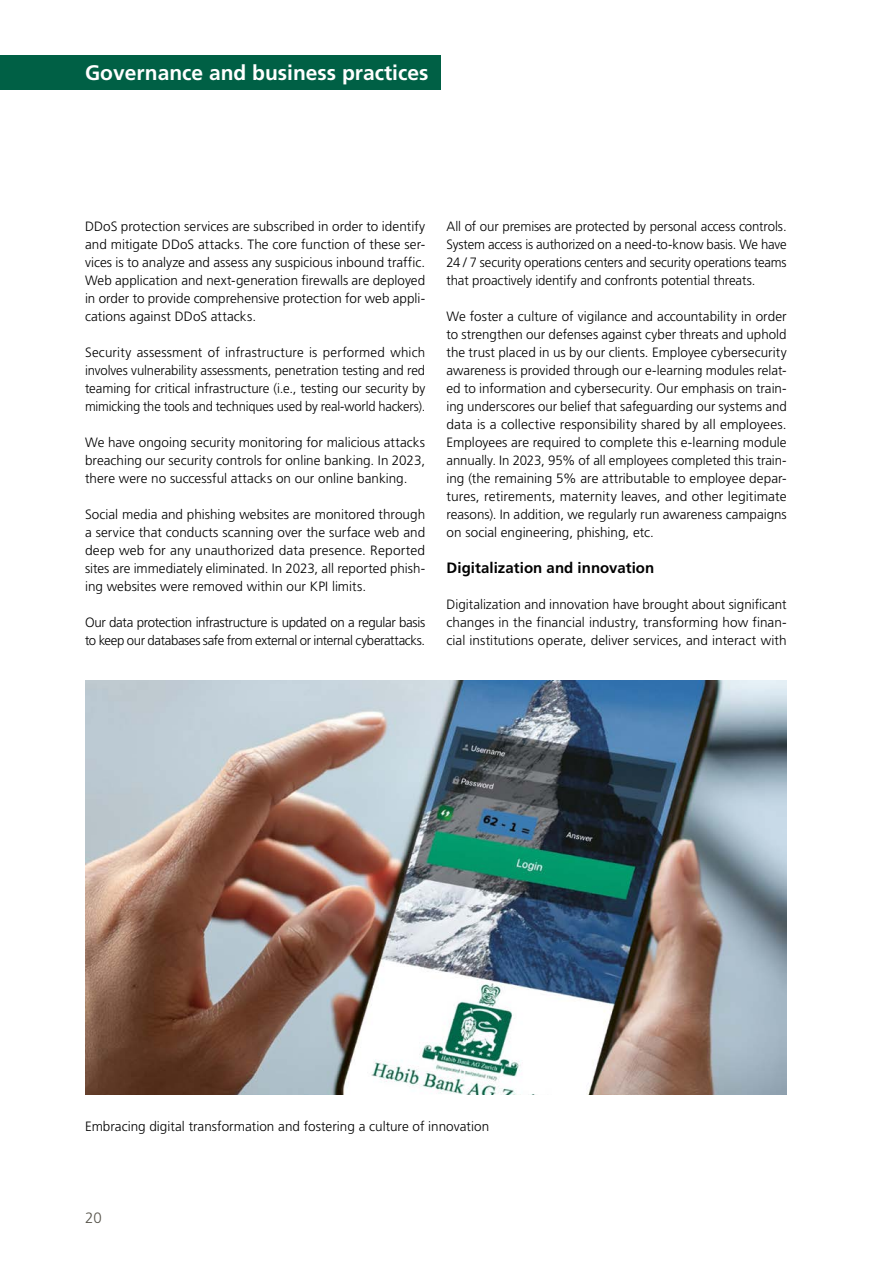
<style>
.page{position:relative;width:893px;height:1263px;background:#fff}
.page>*{position:absolute;margin:0;border:0;box-sizing:border-box;transform-origin:0 0}
.t1{font:700 21px "Frutiger LT Pro";color:#fff}
.t2{font:700 15px "Frutiger LT Pro";letter-spacing:.005em;color:#000}
.t3{font:300 15px "Frutiger LT Std";color:#57544b}
.t4{font:300 13.5px/18px "Frutiger LT Pro";letter-spacing:-.005em;color:#000;text-align:justify}
.t5{font:300 13.5px/18px "Frutiger LT Pro";letter-spacing:-.03em;color:#000}
</style>
<div class="page">
<div style="left:0;top:55px;width:441px;height:35px;background:#006045"></div>
<img style="left:85px;top:681px;width:702px;height:414px">
<h1 class="t1" style="left:85px;top:60px;width:345px">Governance and business practices</h1>
<p class="t4" style="left:85px;top:217px;width:342px">DDoS protection services are subscribed in order to identify and mitigate DDoS attacks. The core function of these ser&shy;vices is to analyze and assess any suspicious inbound traffic.<br>Web application and next-generation firewalls are deployed in order to provide comprehensive protection for web appli&shy;cations against DDoS attacks.</p>
<p class="t4" style="left:85px;top:343px;width:342px">Security assessment of infrastructure is performed which involves vulnerability assessments, penetration testing and red teaming for critical infrastructure (i.e., testing our security by mimicking the tools and techniques used by real-world hackers).</p>
<p class="t4" style="left:85px;top:433px;width:342px">We have ongoing security monitoring for malicious attacks breaching our security controls for online banking. In 2023, there were no successful attacks on our online banking.</p>
<p class="t4" style="left:85px;top:505px;width:342px">Social media and phishing websites are monitored through a service that conducts scanning over the surface web and deep web for any unauthorized data presence. Reported sites are immediately eliminated. In 2023, all reported phish&shy;ing websites were removed within our KPI limits.</p>
<p class="t5" style="left:85px;top:613px;width:342px">Our data protection infrastructure is updated on a regular basis to keep our databases safe from external or internal cyberattacks.</p>
<p class="t4" style="left:446px;top:217px;width:342px">All of our premises are protected by personal access controls.<br>System access is authorized on a need-to-know basis. We have 24 / 7 security operations centers and security operations teams that proactively identify and confronts potential threats.</p>
<p class="t4" style="left:446px;top:307px;width:342px">We foster a culture of vigilance and accountability in order to strengthen our defenses against cyber threats and uphold the trust placed in us by our clients. Employee cybersecurity awareness is provided through our e-learning modules relat&shy;ed to information and cybersecurity. Our emphasis on train&shy;ing underscores our belief that safeguarding our systems and data is a collective responsibility shared by all employees.<br>Employees are required to complete this e-learning module annually. In 2023, 95% of all employees completed this train&shy;ing (the remaining 5% are attributable to employee depar&shy;tures, retirements, maternity leaves, and other legitimate reasons). In addition, we regularly run awareness campaigns on social engineering, phishing, etc.</p>
<p class="t2" style="left:446px;top:559px;width:209px">Digitalization and innovation</p>
<p class="t4" style="left:446px;top:595px;width:342px">Digitalization and innovation have brought about significant changes in the financial industry, transforming how finan&shy;cial institutions operate, deliver services, and interact with</p>
<p class="t4" style="left:85px;top:1117px;width:406px">Embracing digital transformation and fostering a culture of innovation</p>
<p class="t3" style="left:85px;top:1209px;width:18px">20</p>
</div>
